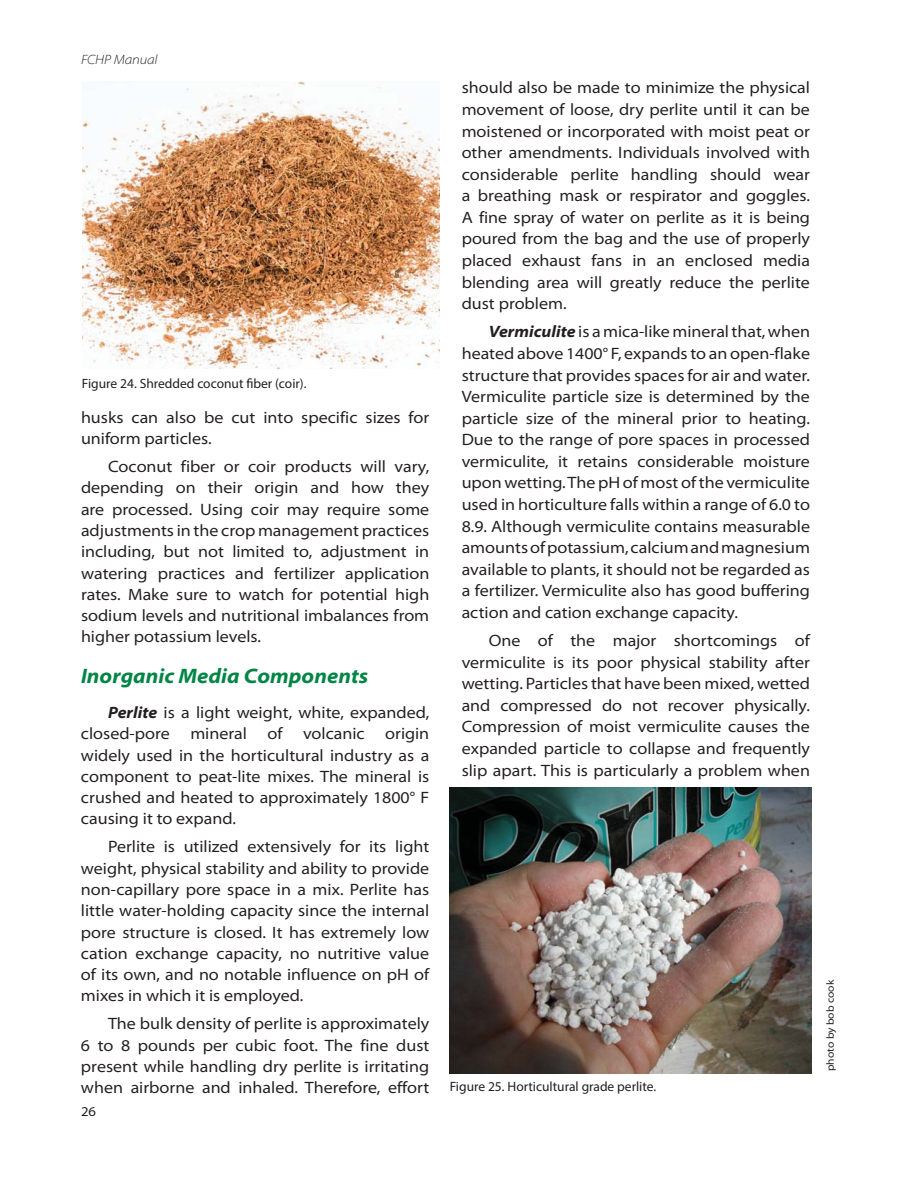
<style>
.page{position:relative;width:918px;height:1188px;background:#fff}
.page>*{position:absolute;margin:0;border:0;box-sizing:border-box;transform-origin:0 0}
.t1{font:italic 700 semi-expanded 21px "Myriad Pro";color:#008546}
.t2{font:semi-expanded 16.5px/21.6px "Myriad Pro";color:#231f20;text-align:justify}
.t3{font:13.5px "Myriad Pro";color:#231f20}
.t4{font:italic 300 semi-expanded 13.5px "Myriad Pro";letter-spacing:-.005em;color:#231f20}
.t5{font:semi-expanded 13.5px "Myriad Pro";color:#231f20}
.t6{font:semi-expanded 10.5px "Myriad Pro";color:#231f20}
.s1{font-weight:700;font-style:italic}
</style>
<div class="page">
<img style="left:82px;top:81px;width:358px;height:288px">
<img style="left:449px;top:787px;width:362px;height:287px">
<p class="t4" style="left:81px;top:52px;width:78px">FCHP Manual</p>
<p class="t3" style="left:82px;top:379px;width:226px">Figure 24. Shredded coconut fiber (coir).</p>
<p class="t2" style="left:81px;top:408px;width:350px">husks can also be cut into specific sizes for uniform particles.</p>
<p class="t2" style="left:81px;top:457px;width:350px;text-indent:27px">Coconut fiber or coir products will vary, depending on their origin and how they are processed. Using coir may require some adjustments in the crop management practices including, but not limited to, adjustment in watering practices and fertilizer application rates. Make sure to watch for potential high sodium levels and nutritional imbalances from higher potassium levels.</p>
<p class="t1" style="left:81px;top:668px;width:289px">Inorganic Media Components</p>
<p class="t2" style="left:81px;top:703px;width:350px;text-indent:27px"><span class="s1">Perlite</span> is a light weight, white, expanded, closed-pore mineral of volcanic origin widely used in the horticultural industry as a component to peat-lite mixes. The mineral is crushed and heated to approximately 1800° F causing it to expand.</p>
<p class="t2" style="left:81px;top:837px;width:350px;text-indent:27px">Perlite is utilized extensively for its light weight, physical stability and ability to provide non-capillary pore space in a mix. Perlite has little water-holding capacity since the internal pore structure is closed. It has extremely low cation exchange capacity, no nutritive value of its own, and no notable influence on pH of mixes in which it is employed.</p>
<p class="t2" style="left:81px;top:1014px;width:350px;text-indent:27px">The bulk density of perlite is approximately 6 to 8 pounds per cubic foot. The fine dust present while handling dry perlite is irritating when airborne and inhaled. Therefore, effort</p>
<p class="t5" style="left:81px;top:1106px;width:17px">26</p>
<p class="t2" style="left:462px;top:78px;width:350px">should also be made to minimize the physical movement of loose, dry perlite until it can be moistened or incorporated with moist peat or other amendments. Individuals involved with considerable perlite handling should wear a breathing mask or respirator and goggles.<br>A fine spray of water on perlite as it is being poured from the bag and the use of properly placed exhaust fans in an enclosed media blending area will greatly reduce the perlite dust problem.</p>
<p class="t2" style="left:462px;top:322px;width:350px;text-indent:27px"><span class="s1">Vermiculite</span> is a mica-like mineral that, when heated above 1400° F, expands to an open-flake structure that provides spaces for air and water.<br>Vermiculite particle size is determined by the particle size of the mineral prior to heating.<br>Due to the range of pore spaces in processed vermiculite, it retains considerable moisture upon wetting. The pH of most of the vermiculite used in horticulture falls within a range of 6.0 to 8.9. Although vermiculite contains measurable amounts of potassium, calcium and magnesium available to plants, it should not be regarded as a fertilizer. Vermiculite also has good buffering action and cation exchange capacity.</p>
<p class="t2" style="left:462px;top:631px;width:350px;text-indent:27px">One of the major shortcomings of vermiculite is its poor physical stability after wetting. Particles that have been mixed, wetted and compressed do not recover physically.<br>Compression of moist vermiculite causes the expanded particle to collapse and frequently slip apart. This is particularly a problem when</p>
<p class="t3" style="left:450px;top:1081px;width:208px">Figure 25. Horticultural grade perlite.</p>
<p class="t6" style="left:826px;top:1071px;width:93px;rotate:-90deg">photo by bob cook</p>
</div>
